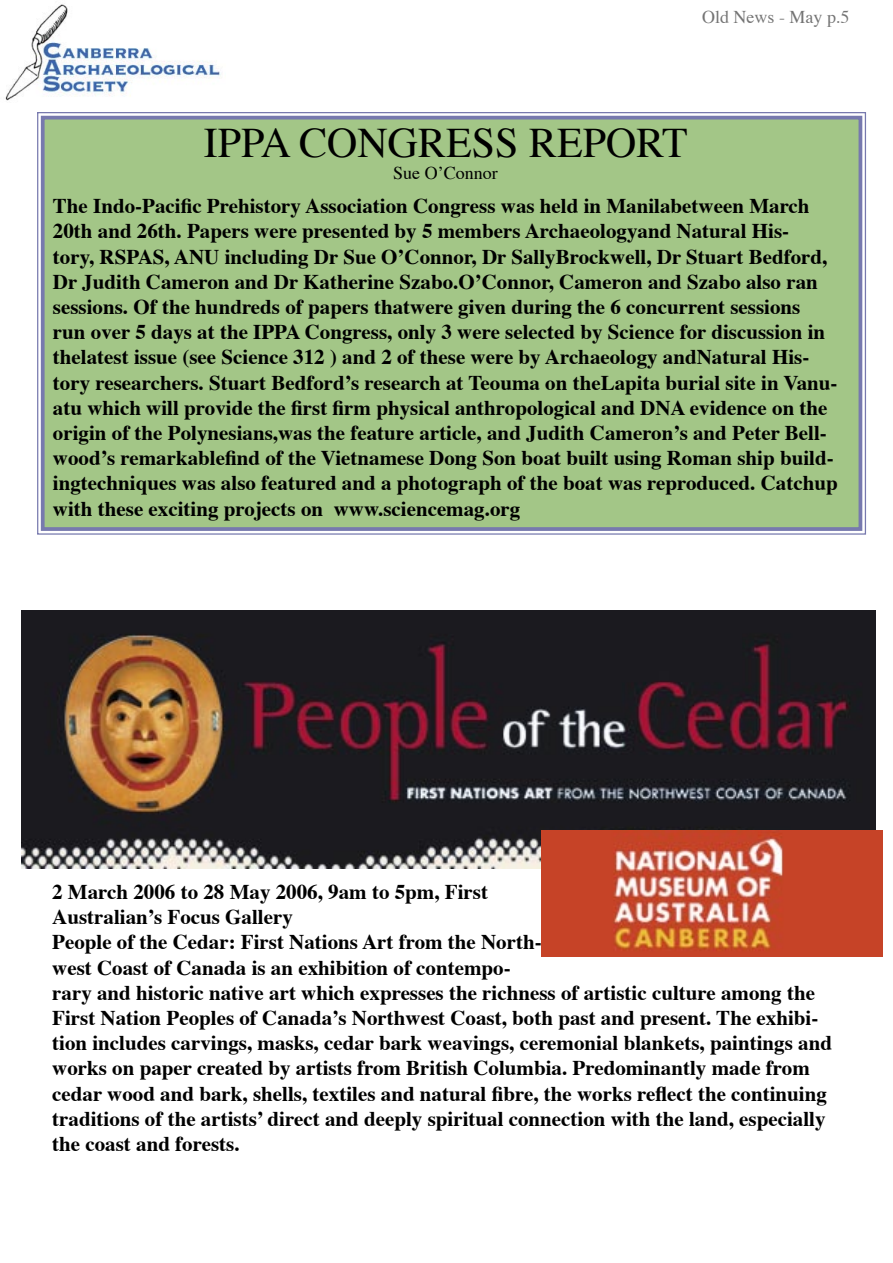
<style>
.page{position:relative;width:893px;height:1263px;background:#fff}
.page>*{position:absolute;margin:0;border:0;box-sizing:border-box;transform-origin:0 0}
.t1{font:42px "Times";color:#000}
.t2{font:700 21px/25.2px "Times";color:#000}
.t3{font:18px "Times";color:#747474}
.t4{font:18px "Times";color:#000}
</style>
<div class="page">
<img style="left:5px;top:4px;width:216px;height:97px">
<svg style="left:37px;top:112px;width:829px;height:423px"></svg>
<div style="left:41px;top:116px;width:821px;height:415px;background:#a3c687"></div>
<img style="left:21px;top:610px;width:854px;height:258px">
<img style="left:542px;top:830px;width:340px;height:126px">
<p class="t3" style="left:702px;top:5px;width:149px">Old News - May p.5</p>
<h1 class="t1" style="left:204px;top:117px;width:485px">IPPA CONGRESS REPORT</h1>
<p class="t4" style="left:393px;top:162px;width:106px">Sue OʼConnor</p>
<p class="t2" style="left:53px;top:194px;width:786px">The Indo-Pacific Prehistory Association Congress was held in Manilabetween March 20th and 26th. Papers were presented by 5 members Archaeologyand Natural His-<br>tory, RSPAS, ANU including Dr Sue OʼConnor, Dr SallyBrockwell, Dr Stuart Bedford, Dr Judith Cameron and Dr Katherine Szabo.OʼConnor, Cameron and Szabo also ran sessions. Of the hundreds of papers thatwere given during the 6 concurrent sessions run over 5 days at the IPPA Congress, only 3 were selected by Science for discussion in thelatest issue (see Science 312 ) and 2 of these were by Archaeology andNatural His&shy;tory researchers. Stuart Bedfordʼs research at Teouma on theLapita burial site in Vanu&shy;atu which will provide the first firm physical anthropological and DNA evidence on the origin of the Polynesians,was the feature article, and Judith Cameronʼs and Peter Bell&shy;woodʼs remarkablefind of the Vietnamese Dong Son boat built using Roman ship build&shy;ingtechniques was also featured and a photograph of the boat was reproduced. Catchup with these exciting projects on www.sciencemag.org</p>
<p class="t2" style="left:52px;top:880px;width:781px">2 March 2006 to 28 May 2006, 9am to 5pm, First<br>Australianʼs Focus Gallery<br>People of the Cedar: First Nations Art from the North-<br>west Coast of Canada is an exhibition of contempo-<br>rary and historic native art which expresses the richness of artistic culture among the First Nation Peoples of Canadaʼs Northwest Coast, both past and present. The exhibi&shy;tion includes carvings, masks, cedar bark weavings, ceremonial blankets, paintings and works on paper created by artists from British Columbia. Predominantly made from cedar wood and bark, shells, textiles and natural fibre, the works reflect the continuing traditions of the artistsʼ direct and deeply spiritual connection with the land, especially the coast and forests.</p>
</div>
